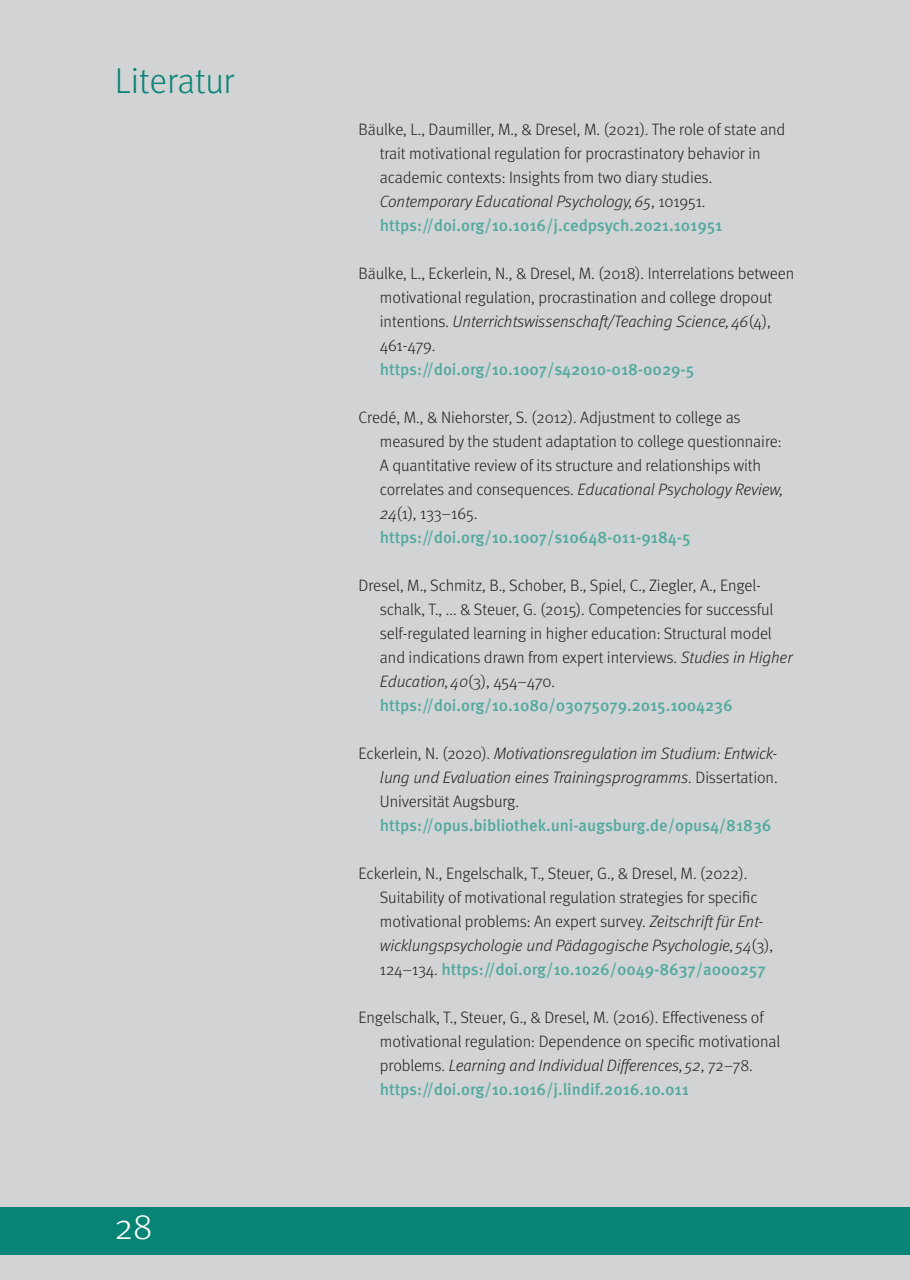
<style>
.page{position:relative;width:910px;height:1280px;background:#d1d3d4}
.page>*{position:absolute;margin:0;border:0;box-sizing:border-box;transform-origin:0 0}
.Headline{font:300 36px "Meta Pro";color:#078475}
.Headline-2{font:300 36px "Meta Pro";color:#fff}
.literatur{font:300 16.5px/24px "Meta Pro";letter-spacing:-.005em;color:#231f20}
.literatur-2{font:italic 300 16.5px/24px "Meta Pro";letter-spacing:-.005em;color:#231f20}
.s1{font-style:italic}
.s2{font-weight:500;color:#51a99e}
.s3{font-style:normal}
.s4{font-weight:500;font-style:normal;color:#51a99e}
</style>
<div class="page">
<div style="left:0;top:1207px;width:910px;height:47px;background:#078475"></div>
<p class="Headline" style="left:115px;top:55px;width:121px">Literatur</p>
<p class="Headline-2" style="left:115px;top:1200px;width:39px">28</p>
<p class="literatur" style="left:380px;top:116px;width:407px;text-indent:-21px">Bäulke, L., Daumiller, M., &amp; Dresel, M. (2021). The role of state and trait motivational regulation for procrastinatory behavior in academic contexts: Insights from two diary studies.<br><span class="s1">Contemporary Educational Psychology, 65</span>, 101951. <span class="s2">https://doi.org/10.1016/j.cedpsych.2021.101951</span></p>
<p class="literatur" style="left:380px;top:260px;width:416px;text-indent:-21px">Bäulke, L., Eckerlein, N., &amp; Dresel, M. (2018). Interrelations between motivational regulation, procrastination and college dropout intentions. <span class="s1">Unterrichtswissenschaft/Teaching Science, 46</span>(4), 461-479.<br><span class="s2">https://doi.org/10.1007/s42010-018-0029-5</span></p>
<p class="literatur" style="left:380px;top:404px;width:403px;text-indent:-21px">Credé, M., &amp; Niehorster, S. (2012). Adjustment to college as measured by the student adaptation to college questionnaire:<br>A quantitative review of its structure and relationships with correlates and consequences. <span class="s1">Educational Psychology Review, 24</span>(1), 133–165. <span class="s2">https://doi.org/10.1007/s10648-011-9184-5</span></p>
<p class="literatur" style="left:380px;top:572px;width:414px;text-indent:-21px">Dresel, M., Schmitz, B., Schober, B., Spiel, C., Ziegler, A., Engel&shy;schalk, T., ... &amp; Steuer, G. (2015). Competencies for successful self-regulated learning in higher education: Structural model and indications drawn from expert interviews. <span class="s1">Studies in Higher Education, 40</span>(3), 454–470. <span class="s2">https://doi.org/10.1080/03075079.2015.1004236</span></p>
<p class="literatur-2" style="left:380px;top:740px;width:399px;text-indent:-21px"><span class="s3">Eckerlein, N. (2020).</span> Motivationsregulation im Studium: Entwick&shy;lung und Evaluation eines Trainingsprogramms<span class="s3">. Dissertation.<br>Universität Augsburg. </span><span class="s4">https://opus.bibliothek.uni-augsburg.de/opus4/81836</span></p>
<p class="literatur" style="left:380px;top:860px;width:395px;text-indent:-21px">Eckerlein, N., Engelschalk, T., Steuer, G., &amp; Dresel, M. (2022).<br>Suitability of motivational regulation strategies for specific motivational problems: An expert survey. <span class="s1">Zeitschrift für Ent&shy;wicklungspsychologie und Pädagogische Psychologie, 54</span>(3), 124–134. <span class="s2">https://doi.org/10.1026/0049-8637/a000257</span></p>
<p class="literatur" style="left:380px;top:1004px;width:402px;text-indent:-21px">Engelschalk, T., Steuer, G., &amp; Dresel, M. (2016). Effectiveness of motivational regulation: Dependence on specific motivational problems. <span class="s1">Learning and Individual Differences, 52</span>, 72–78. <span class="s2">https://doi.org/10.1016/j.lindif.2016.10.011</span></p>
</div>
